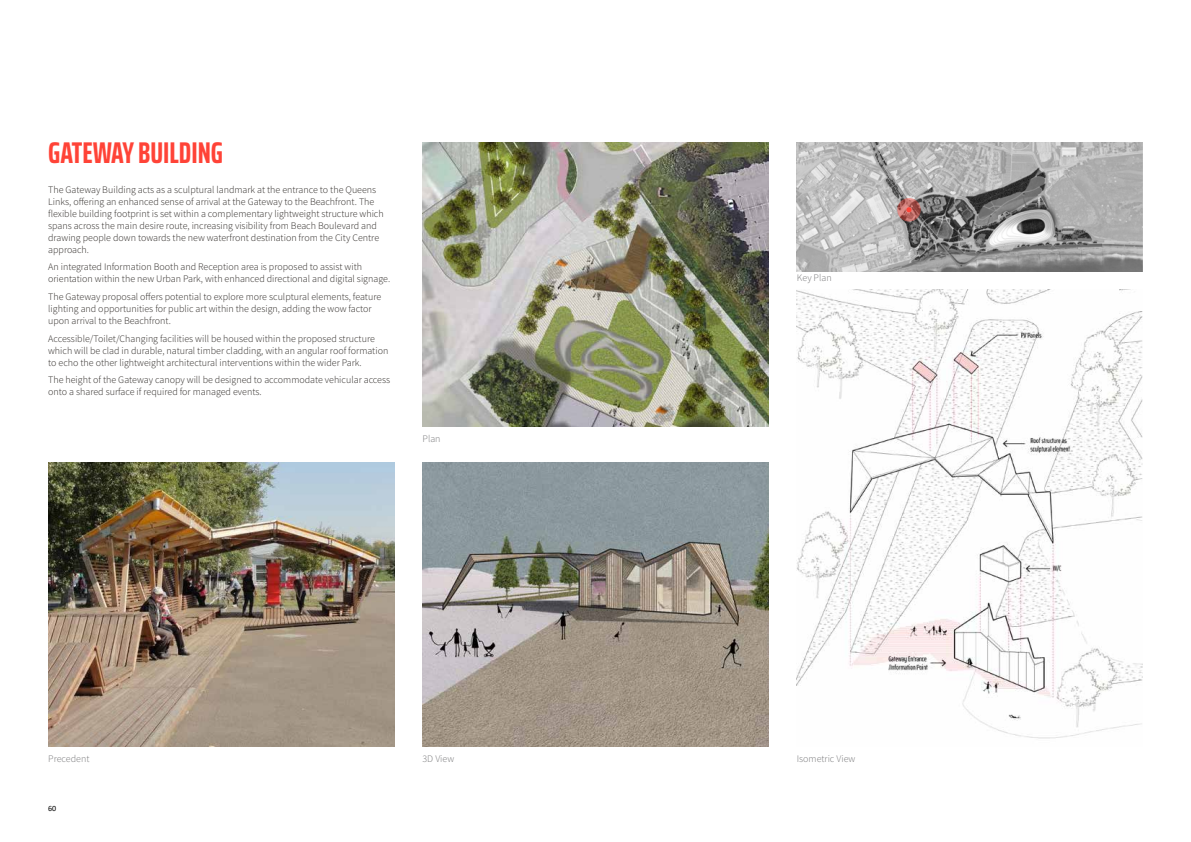
<style>
.page{position:relative;width:1191px;height:842px;background:#fff}
.page>*{position:absolute;margin:0;border:0;box-sizing:border-box;transform-origin:0 0}
.t1{font:700 extra-condensed 30px "Saira";color:#ff4337}
.t2{font:10px/12px "Source Sans Variable";color:#2d2926}
.t3{font:10px "Source Sans Variable";color:#777779}
.t4{font:8px "Calibri";color:#000}
</style>
<div class="page">
<img style="left:797px;top:142px;width:345px;height:129px">
<img style="left:48px;top:462px;width:346px;height:284px">
<img style="left:797px;top:289px;width:345px;height:450px">
<img style="left:422px;top:462px;width:346px;height:284px">
<img style="left:422px;top:142px;width:346px;height:285px">
<svg style="left:897px;top:198px;width:23px;height:24px"></svg>
<h1 class="t1" style="left:48px;top:130px;width:176px">GATEWAY BUILDING</h1>
<p class="t2" style="left:48px;top:184px;width:337px">The Gateway Building acts as a sculptural landmark at the entrance to the Queens Links, offering an enhanced sense of arrival at the Gateway to the Beachfront. The flexible building footprint is set within a complementary lightweight structure which spans across the main desire route, increasing visibility from Beach Boulevard and drawing people down towards the new waterfront destination from the City Centre approach.</p>
<p class="t2" style="left:48px;top:261px;width:343px">An integrated Information Booth and Reception area is proposed to assist with orientation within the new Urban Park, with enhanced directional and digital signage.</p>
<p class="t2" style="left:48px;top:291px;width:334px">The Gateway proposal offers potential to explore more sculptural elements, feature lighting and opportunities for public art within the design, adding the wow factor upon arrival to the Beachfront.</p>
<p class="t2" style="left:48px;top:333px;width:342px">Accessible/Toilet/Changing facilities will be housed within the proposed structure which will be clad in durable, natural timber cladding, with an angular roof formation to echo the other lightweight architectural interventions within the wider Park.</p>
<p class="t2" style="left:48px;top:374px;width:343px">The height of the Gateway canopy will be designed to accommodate vehicular access onto a shared surface if required for managed events.</p>
<p class="t3" style="left:422px;top:433px;width:20px">Plan</p>
<p class="t3" style="left:797px;top:272px;width:36px">Key Plan</p>
<p class="t3" style="left:48px;top:752px;width:43px">Precedent</p>
<p class="t3" style="left:422px;top:752px;width:33px">3D View</p>
<p class="t3" style="left:797px;top:752px;width:60px">Isometric View</p>
<p class="t4" style="left:48px;top:803px;width:10px">60</p>
</div>
